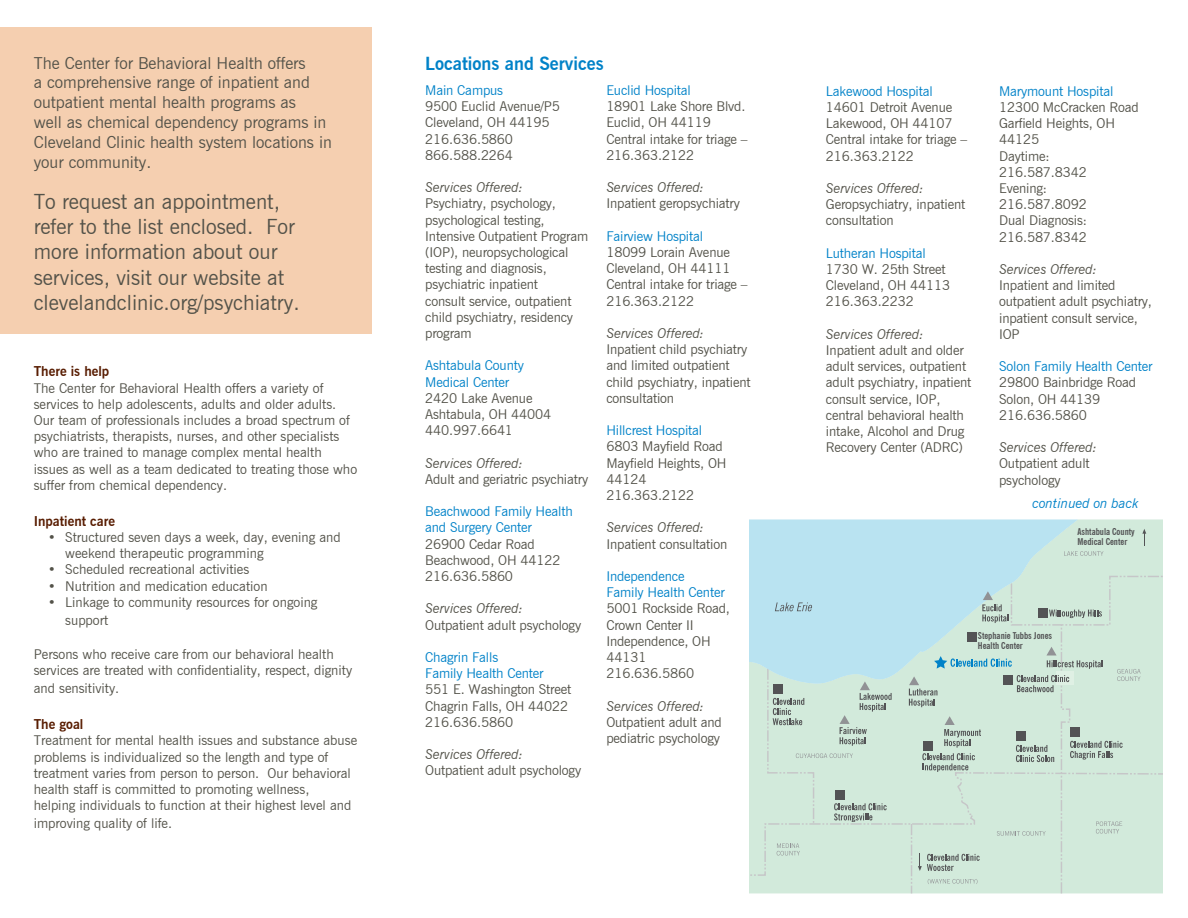
<style>
.page{position:relative;width:1188px;height:918px;background:#fff}
.page>*{position:absolute;margin:0;border:0;box-sizing:border-box;transform-origin:0 0}
.t1{font:21px/25.2px "News Gothic BT";color:#535249}
.t2{font:700 18px "News Gothic BT";color:#0082c8}
.t3{font:16.5px/19.8px "News Gothic BT";color:#535249}
.t4{font:13.5px/16.2px "News Gothic BT";letter-spacing:-.01em;color:#535249}
.t5{font:13.5px/16.2px "News Gothic BT";letter-spacing:-.01em;color:#0082c8}
.t6{font:italic 13.5px "News Gothic BT";letter-spacing:-.01em;color:#535249}
.t7{font:700 13.5px "News Gothic BT";color:#581c00}
.t8{font:italic 13.5px "News Gothic BT";letter-spacing:-.005em;color:#0082c8}
.t9{font:700 condensed 9.3px/10.2px "News Gothic BT";color:#535355}
</style>
<div class="page">
<div style="left:0;top:27px;width:372px;height:307px;background:#f5cfb0"></div>
<div style="left:750px;top:519px;width:412px;height:252px;background:#d2eadb"></div>
<div style="left:750px;top:771px;width:159px;height:123px;background:#d2eadb"></div>
<svg style="left:1142px;top:529px;width:4px;height:17px"></svg>
<svg style="left:750px;top:519px;width:328px;height:202px;background:#bbe3ee"></svg>
<svg style="left:777px;top:843px;width:23px;height:13px"></svg>
<svg style="left:1064px;top:551px;width:39px;height:5px"></svg>
<svg style="left:766px;top:667px;width:126px;height:158px;background:#c8dfd3"></svg>
<svg style="left:909px;top:575px;width:253px;height:319px;background:#cae2d6"></svg>
<p class="t3" style="left:34px;top:53px;width:300px">The Center for Behavioral Health offers<br>a comprehensive range of inpatient and outpatient mental health programs as<br>well as chemical dependency programs in Cleveland Clinic health system locations in your community.</p>
<h1 class="t1" style="left:34px;top:189px;width:267px">To request an appointment, refer to the list enclosed. For more information about our services, visit our website at clevelandclinic.org/psychiatry.</h1>
<p class="t7" style="left:34px;top:363px;width:77px">There is help</p>
<p class="t4" style="left:34px;top:380px;width:325px">The Center for Behavioral Health offers a variety of services to help adolescents, adults and older adults.<br>Our team of professionals includes a broad spectrum of psychiatrists, therapists, nurses, and other specialists who are trained to manage complex mental health issues as well as a team dedicated to treating those who suffer from chemical dependency.</p>
<p class="t7" style="left:34px;top:513px;width:83px">Inpatient care</p>
<p class="t4" style="left:65px;top:529px;width:277px;text-indent:-16px">• Structured seven days a week, day, evening and weekend therapeutic programming</p>
<p class="t4" style="left:49px;top:561px;width:202px">• Scheduled recreational activities</p>
<p class="t4" style="left:49px;top:578px;width:220px">• Nutrition and medication education</p>
<p class="t4" style="left:65px;top:593px;width:254px;line-height:18px;text-indent:-16px">• Linkage to community resources for ongoing support</p>
<p class="t4" style="left:34px;top:646px;width:320px">Persons who receive care from our behavioral health services are treated with confidentiality, respect, dignity</p>
<p class="t4" style="left:34px;top:680px;width:87px">and sensitivity.</p>
<p class="t7" style="left:34px;top:716px;width:51px">The goal</p>
<p class="t4" style="left:34px;top:732px;width:325px">Treatment for mental health issues and substance abuse problems is individualized so the length and type of treatment varies from person to person. Our behavioral health staff is committed to promoting wellness,<br>helping individuals to function at their highest level and</p>
<p class="t4" style="left:34px;top:815px;width:140px">improving quality of life.</p>
<h2 class="t2" style="left:425px;top:53px;width:180px">Locations and Services</h2>
<p class="t5" style="left:425px;top:82px;width:80px">Main Campus</p>
<p class="t4" style="left:425px;top:98px;width:136px">9500 Euclid Avenue/P5<br>Cleveland, OH 44195<br>216.636.5860<br>866.588.2264</p>
<p class="t6" style="left:425px;top:179px;width:99px">Services Offered:</p>
<p class="t4" style="left:425px;top:195px;width:165px">Psychiatry, psychology, psychological testing,<br>Intensive Outpatient Program (IOP), neuropsychological testing and diagnosis, psychiatric inpatient<br>consult service, outpatient child psychiatry, residency program</p>
<p class="t5" style="left:425px;top:357px;width:100px">Ashtabula County<br>Medical Center</p>
<p class="t4" style="left:425px;top:390px;width:128px">2420 Lake Avenue<br>Ashtabula, OH 44004<br>440.997.6641</p>
<p class="t6" style="left:425px;top:455px;width:99px">Services Offered:</p>
<p class="t4" style="left:425px;top:471px;width:165px">Adult and geriatric psychiatry</p>
<p class="t5" style="left:425px;top:503px;width:149px">Beachwood Family Health and Surgery Center</p>
<p class="t4" style="left:425px;top:536px;width:137px">26900 Cedar Road<br>Beachwood, OH 44122<br>216.636.5860</p>
<p class="t6" style="left:425px;top:600px;width:99px">Services Offered:</p>
<p class="t4" style="left:425px;top:617px;width:157px">Outpatient adult psychology</p>
<p class="t5" style="left:425px;top:649px;width:120px">Chagrin Falls<br>Family Health Center</p>
<p class="t4" style="left:425px;top:681px;width:148px">551 E. Washington Street<br>Chagrin Falls, OH 44022<br>216.636.5860</p>
<p class="t6" style="left:425px;top:746px;width:99px">Services Offered:</p>
<p class="t4" style="left:425px;top:762px;width:157px">Outpatient adult psychology</p>
<p class="t5" style="left:606px;top:82px;width:86px">Euclid Hospital</p>
<p class="t4" style="left:606px;top:98px;width:143px">18901 Lake Shore Blvd.<br>Euclid, OH 44119<br>Central intake for triage –<br>216.363.2122</p>
<p class="t6" style="left:606px;top:179px;width:99px">Services Offered:</p>
<p class="t4" style="left:606px;top:195px;width:135px">Inpatient geropsychiatry</p>
<p class="t5" style="left:606px;top:228px;width:98px">Fairview Hospital</p>
<p class="t4" style="left:606px;top:244px;width:143px">18099 Lorain Avenue<br>Cleveland, OH 44111<br>Central intake for triage –<br>216.363.2122</p>
<p class="t6" style="left:606px;top:325px;width:99px">Services Offered:</p>
<p class="t4" style="left:606px;top:341px;width:146px">Inpatient child psychiatry and limited outpatient child psychiatry, inpatient consultation</p>
<p class="t5" style="left:606px;top:422px;width:97px">Hillcrest Hospital</p>
<p class="t4" style="left:606px;top:438px;width:122px">6803 Mayfield Road<br>Mayfield Heights, OH<br>44124<br>216.363.2122</p>
<p class="t6" style="left:606px;top:519px;width:99px">Services Offered:</p>
<p class="t4" style="left:606px;top:536px;width:123px">Inpatient consultation</p>
<p class="t5" style="left:606px;top:568px;width:120px">Independence<br>Family Health Center</p>
<p class="t4" style="left:606px;top:600px;width:125px">5001 Rockside Road,<br>Crown Center II<br>Independence, OH<br>44131<br>216.636.5860</p>
<p class="t6" style="left:606px;top:698px;width:99px">Services Offered:</p>
<p class="t4" style="left:606px;top:714px;width:117px">Outpatient adult and pediatric psychology</p>
<p class="t5" style="left:826px;top:83px;width:108px">Lakewood Hospital</p>
<p class="t4" style="left:826px;top:99px;width:143px">14601 Detroit Avenue<br>Lakewood, OH 44107<br>Central intake for triage –<br>216.363.2122</p>
<p class="t6" style="left:826px;top:180px;width:99px">Services Offered:</p>
<p class="t4" style="left:826px;top:196px;width:141px">Geropsychiatry, inpatient consultation</p>
<p class="t5" style="left:826px;top:245px;width:101px">Lutheran Hospital</p>
<p class="t4" style="left:826px;top:261px;width:126px">1730 W. 25th Street<br>Cleveland, OH 44113<br>216.363.2232</p>
<p class="t6" style="left:826px;top:326px;width:99px">Services Offered:</p>
<p class="t4" style="left:826px;top:342px;width:147px">Inpatient adult and older adult services, outpatient adult psychiatry, inpatient consult service, IOP, central behavioral health intake, Alcohol and Drug<br>Recovery Center (ADRC)</p>
<p class="t5" style="left:999px;top:83px;width:116px">Marymount Hospital</p>
<p class="t4" style="left:999px;top:99px;width:141px">12300 McCracken Road<br>Garfield Heights, OH<br>44125<br>Daytime:<br>216.587.8342<br>Evening:<br>216.587.8092<br>Dual Diagnosis:<br>216.587.8342</p>
<p class="t6" style="left:999px;top:261px;width:99px">Services Offered:</p>
<p class="t4" style="left:999px;top:277px;width:154px">Inpatient and limited outpatient adult psychiatry, inpatient consult service,<br>IOP</p>
<p class="t5" style="left:999px;top:358px;width:155px">Solon Family Health Center</p>
<p class="t4" style="left:999px;top:374px;width:139px">29800 Bainbridge Road<br>Solon, OH 44139<br>216.636.5860</p>
<p class="t6" style="left:999px;top:439px;width:99px">Services Offered:</p>
<p class="t4" style="left:999px;top:455px;width:92px">Outpatient adult psychology</p>
<p class="t8" style="left:1033px;top:495px;width:108px">continued on back</p>
<p class="t9" style="left:1077px;top:527px;width:59px">Ashtabula County<br>Medical Center</p>
<p class="t9" style="left:978px;top:631px;width:76px">Stephanie Tubbs Jones<br>Health Center</p>
</div>
